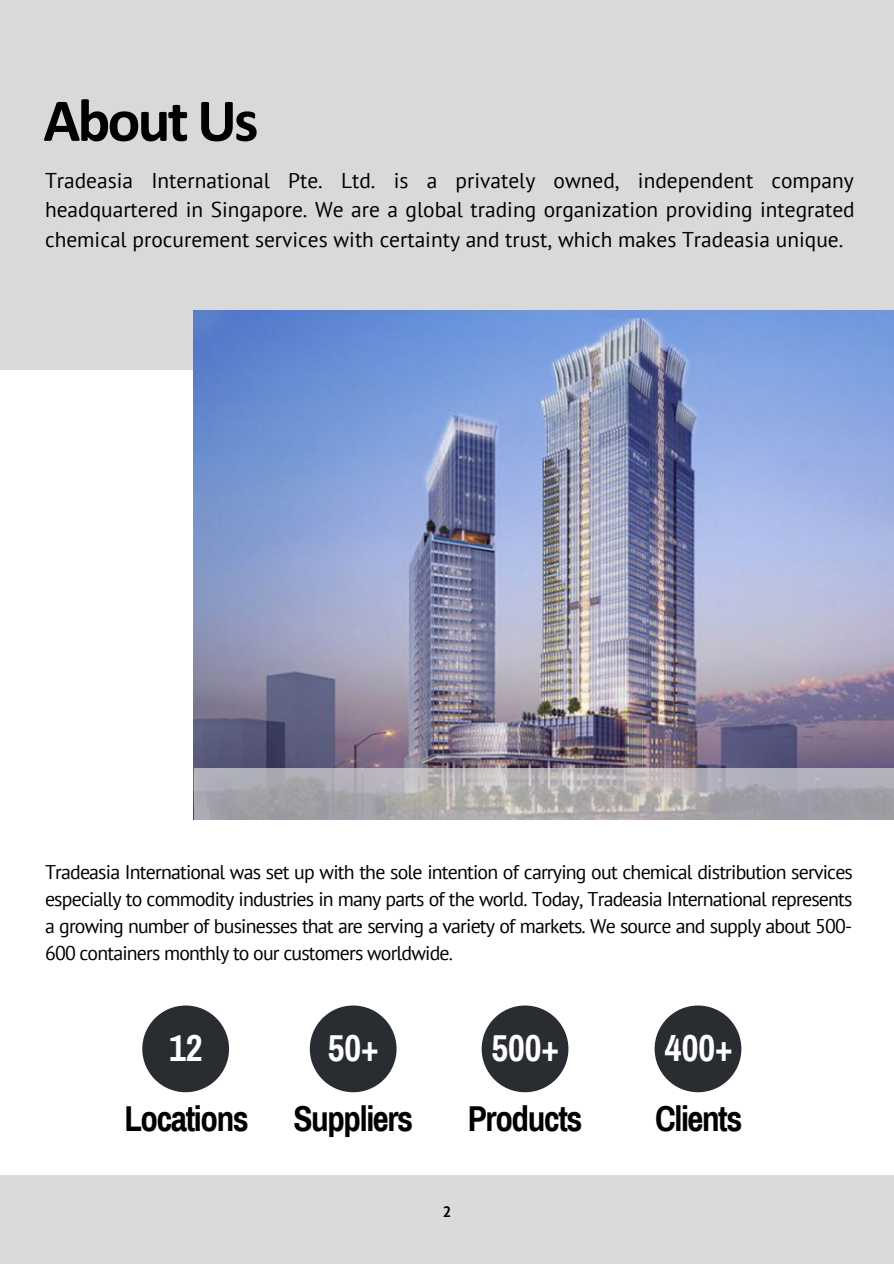
<style>
.page{position:relative;width:894px;height:1264px;background:#fff}
.page>*{position:absolute;margin:0;border:0;box-sizing:border-box;transform-origin:0 0}
.t1{font:700 61.05px "Calibri";letter-spacing:-.045em;color:#000}
.t2{font:700 36.6px "Archivo Narrow";color:#fff}
.t3{font:700 35.1px "Archivo Narrow";letter-spacing:-.04em;color:#000}
.t4{font:21.45px/29.2px "PT Sans";color:#000;text-align:justify}
.t5{font:19.8px/27px "PT Sans";letter-spacing:-.04em;color:#000;text-align:justify}
.t6{font:700 15px "PT Sans";color:#000}
</style>
<div class="page">
<div style="left:0;top:0;width:893px;height:369px;background:#d9d9d9"></div>
<img style="left:193px;top:311px;width:700px;height:509px">
<svg style="left:193px;top:768px;width:700px;height:51px;background:#adabaf"></svg>
<div style="left:0;top:1175px;width:893px;height:88px;background:#dadada"></div>
<div style="left:142px;top:1005px;width:87px;height:87px;background:#292c31;border-radius:50%"></div>
<div style="left:310px;top:1005px;width:86px;height:87px;background:#292c31;border-radius:50%"></div>
<div style="left:481px;top:1005px;width:87px;height:87px;background:#292c31;border-radius:50%"></div>
<div style="left:654px;top:1005px;width:87px;height:87px;background:#292c31;border-radius:50%"></div>
<p class="t1" style="left:43px;top:95px;width:216px">About Us</p>
<p class="t4" style="left:45px;top:165px;width:811px">Tradeasia International Pte. Ltd. is a privately owned, independent company headquartered in Singapore. We are a global trading organization providing integrated chemical procurement services with certainty and trust, which makes Tradeasia unique.</p>
<p class="t5" style="left:45px;top:857px;width:809px">Tradeasia International was set up with the sole intention of carrying out chemical distribution services especially to commodity industries in many parts of the world. Today, Tradeasia International represents a growing number of businesses that are serving a variety of markets. We source and supply about 500- 600 containers monthly to our customers worldwide.</p>
<p class="t2" style="left:169px;top:1028px;width:35px">12</p>
<p class="t2" style="left:328px;top:1028px;width:52px">50+</p>
<p class="t2" style="left:491px;top:1028px;width:69px">500+</p>
<p class="t2" style="left:664px;top:1028px;width:69px">400+</p>
<p class="t3" style="left:124px;top:1100px;width:126px">Locations</p>
<p class="t3" style="left:293px;top:1100px;width:121px">Suppliers</p>
<p class="t3" style="left:467px;top:1100px;width:116px">Products</p>
<p class="t3" style="left:655px;top:1100px;width:89px">Clients</p>
<p class="t6" style="left:443px;top:1202px;width:10px">2</p>
</div>
